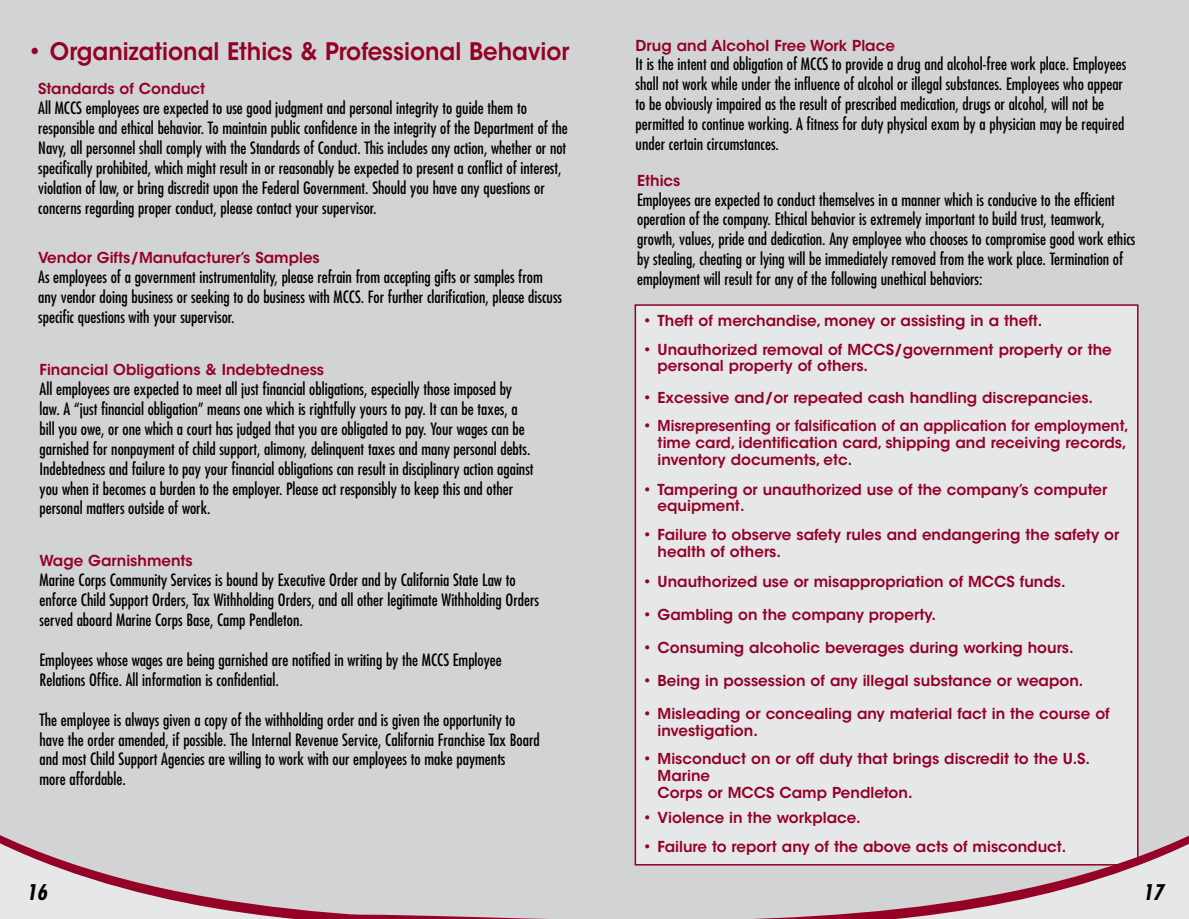
<style>
.page{position:relative;width:1189px;height:919px;background:#fff}
.page>*{position:absolute;margin:0;border:0;box-sizing:border-box;transform-origin:0 0}
.t1{font:600 24px "ITC Avant Garde Std";color:#940026;scale:.95 1}
.t2{font:italic 700 condensed 21px "Futura Std";color:#000}
.t3{font:condensed 16.5px/20px "Futura Std";color:#000}
.t4{font:600 15px/16.6px "ITC Avant Garde Std";color:#940026}
</style>
<div class="page">
<div style="left:0;top:0;width:633px;height:918px;background:#d1d3d4"></div>
<svg style="left:0;top:835px;width:353px;height:83px"></svg>
<div style="left:595px;top:0;width:594px;height:918px;background:#d1d3d4"></div>
<div style="left:634px;top:304px;width:504px;height:561px;background:#e6e7e8;border:2px solid #940026"></div>
<svg style="left:353px;top:516px;width:383px;height:402px"></svg>
<svg style="left:736px;top:515px;width:453px;height:403px"></svg>
<h1 class="t1" style="left:28px;top:36px;width:572px">• Organizational Ethics &amp; Professional Behavior</h1>
<p class="t4" style="left:38px;top:81px;width:169px">Standards of Conduct</p>
<p class="t3" style="left:38px;top:98px;width:531px">All MCCS employees are expected to use good judgment and personal integrity to guide them to responsible and ethical behavior. To maintain public confidence in the integrity of the Department of the Navy, all personnel shall comply with the Standards of Conduct. This includes any action, whether or not specifically prohibited, which might result in or reasonably be expected to present a conflict of interest, violation of law, or bring discredit upon the Federal Government. Should you have any questions or concerns regarding proper conduct, please contact your supervisor.</p>
<p class="t4" style="left:38px;top:249px;width:283px">Vendor Gifts/Manufacturer’s Samples</p>
<p class="t3" style="left:38px;top:267px;width:525px">As employees of a government instrumentality, please refrain from accepting gifts or samples from any vendor doing business or seeking to do business with MCCS. For further clarification, please discuss specific questions with your supervisor.</p>
<p class="t4" style="left:40px;top:361px;width:286px">Financial Obligations &amp; Indebtedness</p>
<p class="t3" style="left:40px;top:378px;width:495px">All employees are expected to meet all just financial obligations, especially those imposed by law. A “just financial obligation” means one which is rightfully yours to pay. It can be taxes, a bill you owe, or one which a court has judged that you are obligated to pay. Your wages can be garnished for nonpayment of child support, alimony, delinquent taxes and many personal debts.<br>Indebtedness and failure to pay your financial obligations can result in disciplinary action against you when it becomes a burden to the employer. Please act responsibly to keep this and other personal matters outside of work.</p>
<p class="t4" style="left:40px;top:552px;width:155px">Wage Garnishments</p>
<p class="t3" style="left:40px;top:569px;width:501px">Marine Corps Community Services is bound by Executive Order and by California State Law to enforce Child Support Orders, Tax Withholding Orders, and all other legitimate Withholding Orders served aboard Marine Corps Base, Camp Pendleton.</p>
<p class="t3" style="left:40px;top:649px;width:464px">Employees whose wages are being garnished are notified in writing by the MCCS Employee<br>Relations Office. All information is confidential.</p>
<p class="t3" style="left:40px;top:709px;width:502px">The employee is always given a copy of the withholding order and is given the opportunity to have the order amended, if possible. The Internal Revenue Service, California Franchise Tax Board and most Child Support Agencies are willing to work with our employees to make payments<br>more affordable.</p>
<p class="t2" style="left:27px;top:878px;width:22px">16</p>
<p class="t4" style="left:635px;top:37px;width:261px">Drug and Alcohol Free Work Place</p>
<p class="t3" style="left:635px;top:54px;width:492px">It is the intent and obligation of MCCS to provide a drug and alcohol-free work place. Employees shall not work while under the influence of alcohol or illegal substances. Employees who appear to be obviously impaired as the result of prescribed medication, drugs or alcohol, will not be permitted to continue working. A fitness for duty physical exam by a physician may be required under certain circumstances.</p>
<p class="t4" style="left:637px;top:172px;width:45px">Ethics</p>
<p class="t3" style="left:637px;top:189px;width:500px">Employees are expected to conduct themselves in a manner which is conducive to the efficient operation of the company. Ethical behavior is extremely important to build trust, teamwork, growth, values, pride and dedication. Any employee who chooses to compromise good work ethics by stealing, cheating or lying will be immediately removed from the work place. Termination of employment will result for any of the following unethical behaviors:</p>
<p class="t4" style="left:642px;top:312px;width:401px">• Theft of merchandise, money or assisting in a theft.</p>
<p class="t4" style="left:657px;top:340px;width:456px;text-indent:-15px">• Unauthorized removal of MCCS/government property or the personal property of others.</p>
<p class="t4" style="left:642px;top:389px;width:452px">• Excessive and/or repeated cash handling discrepancies.</p>
<p class="t4" style="left:657px;top:417px;width:473px;text-indent:-15px">• Misrepresenting or falsification of an application for employment, time card, identification card, shipping and receiving records, inventory documents, etc.</p>
<p class="t4" style="left:657px;top:480px;width:451px;text-indent:-15px">• Tampering or unauthorized use of the company’s computer equipment.</p>
<p class="t4" style="left:657px;top:526px;width:463px;text-indent:-15px">• Failure to observe safety rules and endangering the safety or health of others.</p>
<p class="t4" style="left:642px;top:572px;width:424px">• Unauthorized use or misappropriation of MCCS funds.</p>
<p class="t4" style="left:642px;top:605px;width:295px">• Gambling on the company property.</p>
<p class="t4" style="left:642px;top:638px;width:432px">• Consuming alcoholic beverages during working hours.</p>
<p class="t4" style="left:642px;top:671px;width:442px">• Being in possession of any illegal substance or weapon.</p>
<p class="t4" style="left:657px;top:705px;width:454px;text-indent:-15px">• Misleading or concealing any material fact in the course of investigation.</p>
<p class="t4" style="left:657px;top:750px;width:434px;text-indent:-15px">• Misconduct on or off duty that brings discredit to the U.S.<br>Marine<br>Corps or MCCS Camp Pendleton.</p>
<p class="t4" style="left:642px;top:809px;width:220px">• Violence in the workplace.</p>
<p class="t4" style="left:642px;top:837px;width:425px">• Failure to report any of the above acts of misconduct.</p>
<p class="t2" style="left:1142px;top:878px;width:22px">17</p>
</div>
